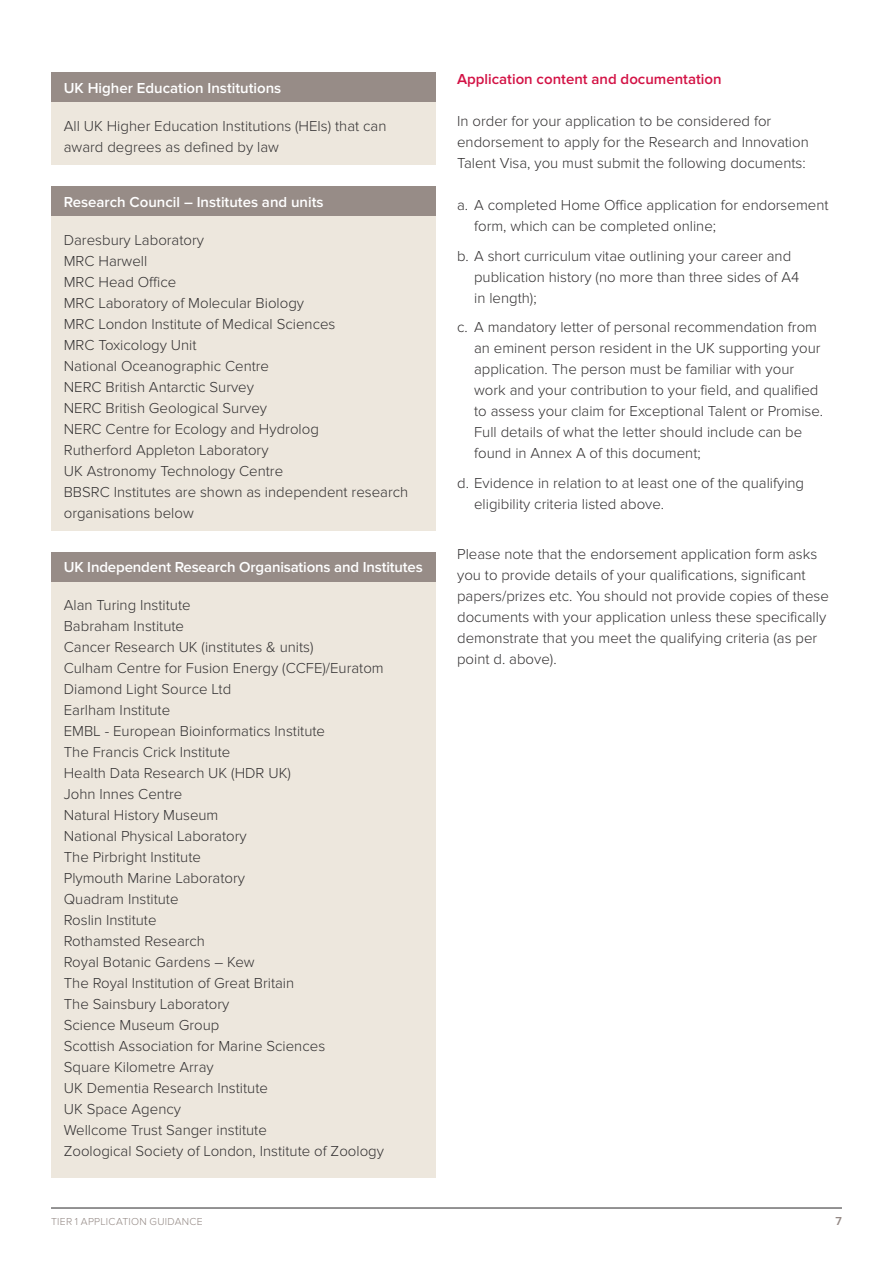
<style>
.page{position:relative;width:893px;height:1263px;background:#fff}
.page>*{position:absolute;margin:0;border:0;box-sizing:border-box;transform-origin:0 0}
.t1{font:300 15px/21px "Proxima Nova";color:#333132}
.t2{font:600 15px "Proxima Nova";color:#fff}
.t3{font:600 15px "Proxima Nova";color:#d31245}
.t4{font:600 12px "Proxima Nova";color:#938884}
.t5{font:300 10.5px "Proxima Nova";letter-spacing:.03em;color:#938884}
</style>
<div class="page">
<hr style="left:51px;top:1208px;width:791px;height:1px;background:#292829">
<div style="left:51px;top:102px;width:385px;height:63px;background:#ede7dd"></div>
<div style="left:51px;top:216px;width:385px;height:314px;background:#ede7dd"></div>
<div style="left:51px;top:581px;width:385px;height:597px;background:#ede7dd"></div>
<div style="left:51px;top:72px;width:385px;height:30px;background:#978c87"></div>
<div style="left:51px;top:186px;width:385px;height:30px;background:#978c87"></div>
<div style="left:51px;top:552px;width:385px;height:29px;background:#978c87"></div>
<p class="t2" style="left:64px;top:79px;width:219px">UK Higher Education Institutions</p>
<p class="t1" style="left:64px;top:116px;width:324px">All U K Higher Education I nstitutions (HEIs) that can award degrees as defined by law</p>
<p class="t2" style="left:64px;top:193px;width:261px">Research Council – Institutes and units</p>
<p class="t1" style="left:64px;top:229px;width:273px">Daresbury Laboratory<br>MRC Harwell<br>MRC Head Office<br>MRC Laboratory of Molecular Biology<br>MRC London I nstitute of Medical Sciences<br>MRC Toxicology U nit<br>National Oceanographic Centre<br>NERC</p>
<p class="t1" style="left:106px;top:376px;width:150px">British Antarctic Survey</p>
<p class="t1" style="left:64px;top:397px;width:11px">NERC</p>
<p class="t1" style="left:106px;top:397px;width:163px">British Geological Survey</p>
<p class="t1" style="left:64px;top:418px;width:11px">NERC</p>
<p class="t1" style="left:64px;top:418px;width:346px;text-indent:42px">Centre for Ecology and Hydrolog<br>Rutherford Appleton Laboratory<br>U K Astronomy Technology Centre<br>BBSRC I nstitutes are shown as independent research organisations below</p>
<p class="t2" style="left:64px;top:559px;width:360px">UK Independent Research Organisations and Institutes</p>
<p class="t1" style="left:64px;top:595px;width:322px">Alan Turing I nstitute<br>Babraham I nstitute<br>Cancer Research U K (institutes &amp; units)<br>Culham Centre for Fusion Energy (CCFE)/Euratom<br>Diamond Light Source Ltd<br>Earlham I nstitute<br>EMBL - European Bioinformatics I nstitute<br>The Francis Crick I nstitute<br>Health Data Research U K (HDR U K)<br>John Innes Centre<br>Natural History Museum<br>National Physical Laboratory<br>The Pirbright I nstitute<br>Plymouth Marine Laboratory<br>Quadram I nstitute<br>Roslin I nstitute<br>Rothamsted Research<br>Royal Botanic Gardens – Kew<br>The Royal I nstitution of Great Britain<br>The Sainsbury Laboratory<br>Science Museum Group<br>Scottish Association for Marine Sciences<br>Square Kilometre Array<br>U K Dementia Research I nstitute<br>U K Space Agency<br>Wellcome Trust Sanger institute<br>Zoological Society of London, I nstitute of Zoology</p>
<p class="t3" style="left:457px;top:71px;width:266px">Application content and documentation</p>
<p class="t1" style="left:457px;top:111px;width:353px">I n order for your application to be considered for endorsement to apply for the Research and I nnovation<br>Talent Visa, you must submit the following documents:</p>
<p class="t1" style="left:474px;top:195px;width:356px;text-indent:-17px">a. A completed Home Office application for endorsement form, which can be completed online;</p>
<p class="t1" style="left:474px;top:245px;width:327px;text-indent:-17px">b. A short curriculum vitae outlining your career and publication history (no more than three sides of A4 in length);</p>
<p class="t1" style="left:474px;top:317px;width:351px;text-indent:-17px">c. A mandatory letter of personal recommendation from an eminent person resident in the U K supporting your application. The person must be familiar with your work and your contribution to your field, and qualified to assess your claim for Exceptional Talent or Promise.<br>Full details of what the letter should include can be found in Annex A of this document;</p>
<p class="t1" style="left:474px;top:472px;width:332px;text-indent:-17px">d. Evidence in relation to at least one of the qualifying eligibility criteria listed above.</p>
<p class="t1" style="left:457px;top:544px;width:373px">Please note that the endorsement application form asks you to provide details of your qualifications, significant papers/prizes etc. You should not provide copies of these documents with your application unless these specifically demonstrate that you meet the qualifying criteria (as per point d. above).</p>
<p class="t5" style="left:51px;top:1216px;width:153px">Tier 1 application guidance</p>
<p class="t4" style="left:836px;top:1214px;width:8px">7</p>
</div>
